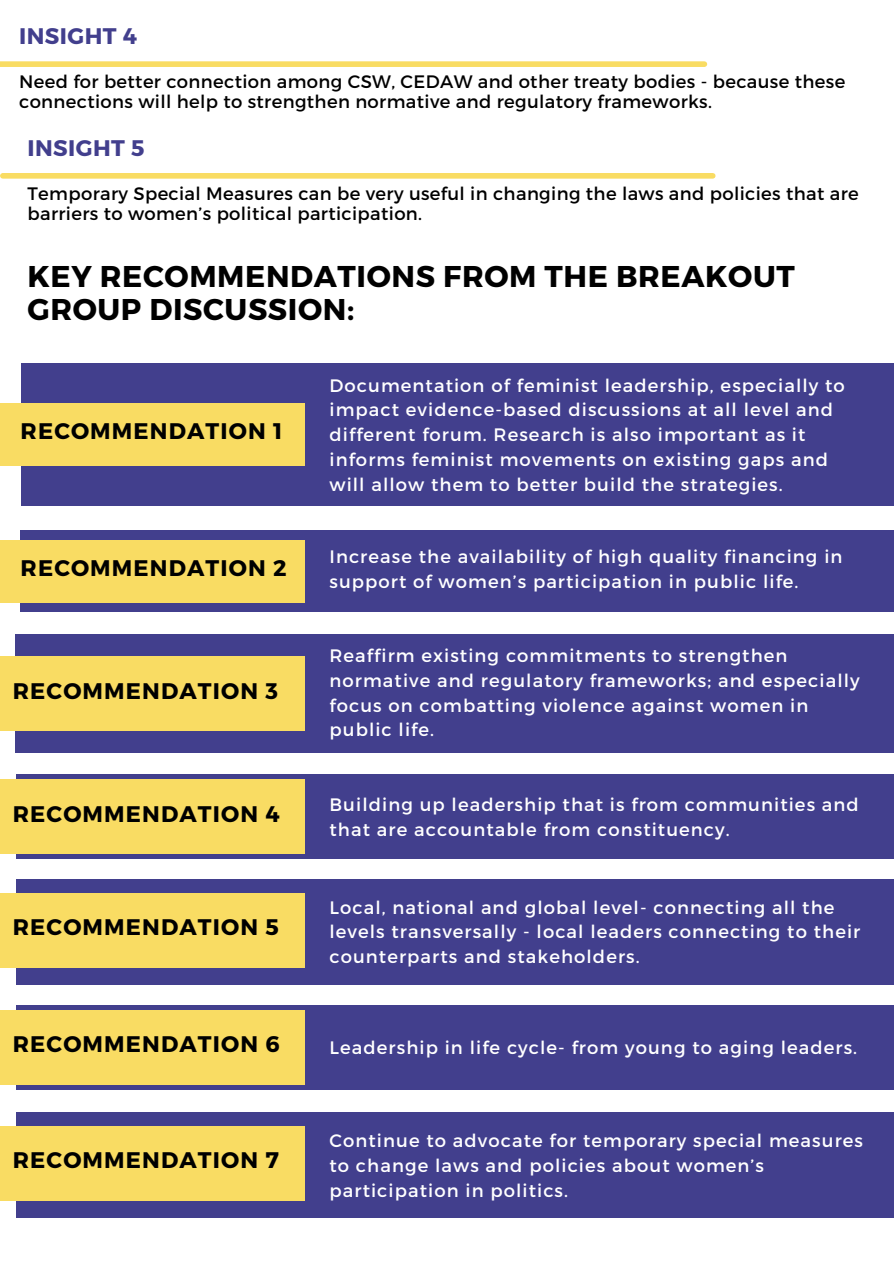
<style>
.page{position:relative;width:894px;height:1264px;background:#fff}
.page>*{position:absolute;margin:0;border:0;box-sizing:border-box;transform-origin:0 0}
.t1{font:700 30px "Montserrat";letter-spacing:.02em;color:#000}
.t2{font:700 22.5px "Montserrat";letter-spacing:.05em;color:#000}
.t3{font:700 22.5px "Montserrat";letter-spacing:.02em;color:#423f8d}
.t4{font:18px/24.8px "Montserrat";letter-spacing:.06em;color:#fff}
.t5{font:18px/20.2px "Montserrat";letter-spacing:.02em;color:#000}
</style>
<div class="page">
<div style="left:21px;top:363px;width:872px;height:143px;background:#423f8d"></div>
<div style="left:21px;top:530px;width:872px;height:82px;background:#423f8d"></div>
<div style="left:16px;top:634px;width:877px;height:119px;background:#423f8d"></div>
<div style="left:0;top:403px;width:304px;height:63px;background:#f9dc63"></div>
<div style="left:0;top:540px;width:304px;height:63px;background:#f9dc63"></div>
<div style="left:0;top:657px;width:305px;height:74px;background:#f9dc63"></div>
<div style="left:0;top:61px;width:704px;height:6px;background:#f9dc63"></div>
<div style="left:3px;top:173px;width:709px;height:6px;background:#f9dc63"></div>
<div style="left:16px;top:774px;width:877px;height:85px;background:#423f8d"></div>
<div style="left:0;top:779px;width:305px;height:74px;background:#f9dc63"></div>
<div style="left:16px;top:878px;width:877px;height:106px;background:#423f8d"></div>
<div style="left:0;top:893px;width:305px;height:74px;background:#f9dc63"></div>
<div style="left:16px;top:1004px;width:877px;height:85px;background:#423f8d"></div>
<div style="left:0;top:1010px;width:305px;height:74px;background:#f9dc63"></div>
<div style="left:16px;top:1112px;width:877px;height:105px;background:#423f8d"></div>
<div style="left:0;top:1126px;width:305px;height:74px;background:#f9dc63"></div>
<p class="t3" style="left:19px;top:22px;width:119px">INSIGHT 4</p>
<p class="t5" style="left:19px;top:70px;width:827px">Need for better connection among CSW, CEDAW and other treaty bodies - because these connections will help to strengthen normative and regulatory frameworks.</p>
<p class="t3" style="left:27px;top:133px;width:118px">INSIGHT 5</p>
<p class="t5" style="left:27px;top:182px;width:832px">Temporary Special Measures can be very useful in changing the laws and policies that are barriers to women’s political participation.</p>
<p class="t1" style="left:27px;top:256px;width:768px">KEY RECOMMENDATIONS FROM THE BREAKOUT</p>
<p class="t1" style="left:27px;top:290px;width:328px">GROUP DISCUSSION:</p>
<p class="t2" style="left:21px;top:416px;width:263px">RECOMMENDATION 1</p>
<p class="t2" style="left:21px;top:553px;width:268px">RECOMMENDATION 2</p>
<p class="t2" style="left:13px;top:676px;width:267px">RECOMMENDATION 3</p>
<p class="t2" style="left:13px;top:798px;width:268px">RECOMMENDATION 4</p>
<p class="t2" style="left:13px;top:912px;width:267px">RECOMMENDATION 5</p>
<p class="t4" style="left:329px;top:372px;width:516px">Documentation of feminist leadership, especially to impact evidence-based discussions at all level and different forum. Research is also important as it informs feminist movements on existing gaps and will allow them to better build the strategies.</p>
<p class="t4" style="left:329px;top:543px;width:514px">Increase the availability of high quality financing in support of women’s participation in public life.</p>
<p class="t4" style="left:329px;top:642px;width:531px">Reaffirm existing commitments to strengthen normative and regulatory frameworks; and especially focus on combatting violence against women in public life.</p>
<p class="t4" style="left:329px;top:791px;width:531px">Building up leadership that is from communities and that are accountable from constituency.</p>
<p class="t4" style="left:329px;top:893px;width:532px">Local, national and global level- connecting all the levels transversally - local leaders connecting to their counterparts and stakeholders.</p>
<p class="t2" style="left:13px;top:1029px;width:268px">RECOMMENDATION 6</p>
<p class="t4" style="left:329px;top:1034px;width:529px">Leadership in life cycle- from young to aging leaders.</p>
<p class="t2" style="left:13px;top:1145px;width:267px">RECOMMENDATION 7</p>
<p class="t4" style="left:329px;top:1127px;width:535px">Continue to advocate for temporary special measures to change laws and policies about women’s participation in politics.</p>
</div>
